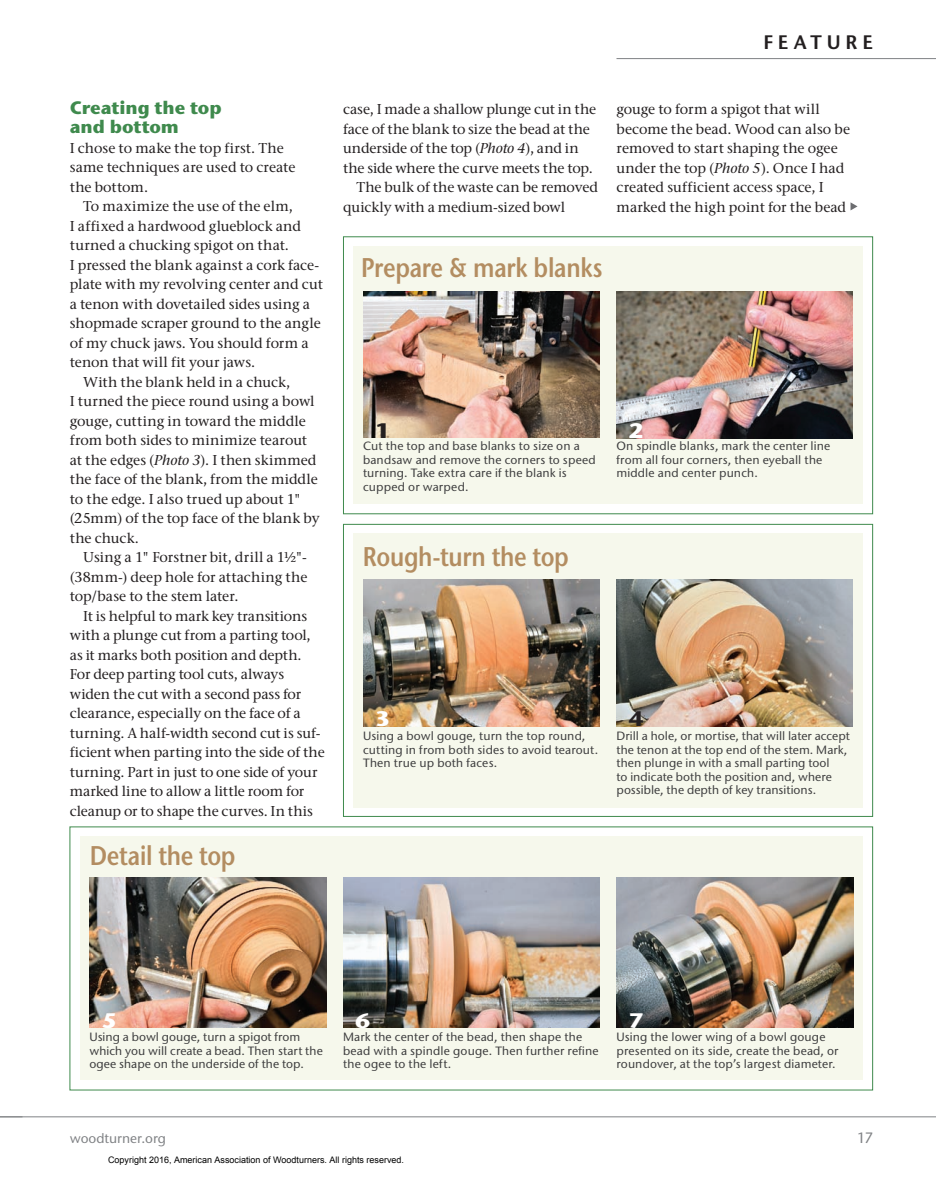
<style>
.page{position:relative;width:936px;height:1193px;background:#fff}
.page>*{position:absolute;margin:0;border:0;box-sizing:border-box;transform-origin:0 0}
.t1{font:600 27px "Stone Sans ITC Pro";letter-spacing:-.015em;color:#b38d61;scale:.85 1}
.t2{font:700 21px "Stone Sans ITC Pro";color:#fff;scale:1.1 1}
.t3{font:700 21px "Stone Sans ITC Pro";color:#231f20;scale:1.1 1}
.t4{font:600 19.5px "Stone Sans ITC Pro";letter-spacing:.255em;color:#231f20}
.t5{font:700 18px/19.5px "Stone Sans ITC Pro";letter-spacing:-.01em;color:#3f8a4d}
.t6{font:500 15px "Stone Sans ITC Pro";color:#808285}
.t7{font:500 14.25px/19.5px "Stone Serif ITC Pro";color:#231f20}
.t8{font:500 13.5px "Stone Sans ITC Pro";color:#808285}
.t9{font:500 12px/13.5px "Stone Sans ITC Pro";letter-spacing:.01em;color:#3e3e3f}
.t10{font:9px "Arial";color:#000}
.s1{font-style:italic}
</style>
<div class="page">
<hr style="left:0;top:1116px;width:936px;height:1px;background:#808285">
<hr style="left:616px;top:58px;width:320px;height:1px;background:#808285">
<svg style="left:0;top:1116px;width:22px;height:1px"></svg>
<svg style="left:851px;top:202px;width:7px;height:8px"></svg>
<div style="left:343px;top:524px;width:530px;height:292px;border:1px solid #3f8a4d"></div>
<div style="left:353px;top:533px;width:510px;height:274px;background:#f6f8ec"></div>
<img style="left:616px;top:580px;width:237px;height:146px">
<img style="left:363px;top:580px;width:237px;height:146px">
<div style="left:343px;top:236px;width:530px;height:278px;border:1px solid #3f8a4d"></div>
<div style="left:353px;top:246px;width:510px;height:258px;background:#f6f8ec"></div>
<img style="left:616px;top:292px;width:237px;height:146px">
<img style="left:363px;top:292px;width:237px;height:146px">
<div style="left:80px;top:836px;width:783px;height:244px;background:#f6f8ec"></div>
<img style="left:89px;top:877px;width:237px;height:151px">
<img style="left:343px;top:877px;width:257px;height:151px">
<img style="left:616px;top:877px;width:237px;height:151px">
<h3 class="t4" style="left:763px;top:30px;width:111px">FEATURE</h3>
<p class="t5" style="left:70px;top:98px;width:153px">Creating the top and bottom</p>
<p class="t7" style="left:70px;top:138px;width:227px">I chose to make the top first. The same techniques are used to create the bottom.</p>
<p class="t7" style="left:83px;top:197px;width:211px">To maximize the use of the elm,</p>
<p class="t7" style="left:70px;top:216px;width:233px">I affixed a hardwood glueblock and</p>
<p class="t7" style="left:70px;top:236px;width:221px">turned a chucking spigot on that.</p>
<p class="t7" style="left:70px;top:255px;width:251px">I pressed the blank against a cork face-</p>
<p class="t7" style="left:70px;top:275px;width:255px">plate with my revolving center and cut</p>
<p class="t7" style="left:70px;top:294px;width:242px">a tenon with dovetailed sides using a</p>
<p class="t7" style="left:70px;top:314px;width:253px">shopmade scraper ground to the angle</p>
<p class="t7" style="left:70px;top:333px;width:240px">of my chuck jaws. You should form a</p>
<p class="t7" style="left:70px;top:353px;width:187px">tenon that will fit your jaws.</p>
<p class="t7" style="left:83px;top:372px;width:209px">With the blank held in a chuck,</p>
<p class="t7" style="left:70px;top:392px;width:246px">I turned the piece round using a bowl</p>
<p class="t7" style="left:70px;top:411px;width:238px">gouge, cutting in toward the middle</p>
<p class="t7" style="left:70px;top:431px;width:239px">from both sides to minimize tearout</p>
<p class="t7" style="left:70px;top:450px;width:248px">at the edges (<span class="s1">Photo 3</span>). I then skimmed</p>
<p class="t7" style="left:70px;top:470px;width:250px">the face of the blank, from the middle</p>
<p class="t7" style="left:70px;top:489px;width:233px">to the edge. I also trued up about 1"</p>
<p class="t7" style="left:70px;top:508px;width:252px">(25mm) of the top face of the blank by</p>
<p class="t7" style="left:70px;top:528px;width:71px">the chuck.</p>
<p class="t7" style="left:83px;top:547px;width:225px">Using a 1" Forstner bit, drill a 1½"-</p>
<p class="t7" style="left:70px;top:567px;width:239px">(38mm-) deep hole for attaching the</p>
<p class="t7" style="left:70px;top:586px;width:170px">top/base to the stem later.</p>
<p class="t7" style="left:83px;top:606px;width:225px">It is helpful to mark key transitions</p>
<p class="t7" style="left:70px;top:625px;width:242px">with a plunge cut from a parting tool,</p>
<p class="t7" style="left:70px;top:645px;width:233px">as it marks both position and depth.</p>
<p class="t7" style="left:70px;top:664px;width:216px">For deep parting tool cuts, always</p>
<p class="t7" style="left:70px;top:684px;width:233px">widen the cut with a second pass for</p>
<p class="t7" style="left:70px;top:703px;width:233px">clearance, especially on the face of a</p>
<p class="t7" style="left:70px;top:723px;width:252px">turning. A half-width second cut is suf-</p>
<p class="t7" style="left:70px;top:742px;width:256px">ficient when parting into the side of the</p>
<p class="t7" style="left:70px;top:762px;width:249px">turning. Part in just to one side of your</p>
<p class="t7" style="left:70px;top:781px;width:236px">marked line to allow a little room for</p>
<p class="t7" style="left:70px;top:801px;width:245px">cleanup or to shape the curves. In this</p>
<h1 class="t1" style="left:90px;top:838px;width:173px">Detail the top</h1>
<p class="t7" style="left:343px;top:99px;width:255px">case, I made a shallow plunge cut in the</p>
<p class="t7" style="left:343px;top:119px;width:248px">face of the blank to size the bead at the</p>
<p class="t7" style="left:343px;top:138px;width:237px">underside of the top (<span class="s1">Photo 4</span>), and in</p>
<p class="t7" style="left:343px;top:158px;width:251px">the side where the curve meets the top.</p>
<p class="t7" style="left:357px;top:177px;width:243px">The bulk of the waste can be removed</p>
<p class="t7" style="left:343px;top:197px;width:224px">quickly with a medium-sized bowl</p>
<p class="t7" style="left:616px;top:99px;width:235px">gouge to form a spigot that will become the bead. Wood can also be removed to start shaping the ogee under the top (<span class="s1">Photo 5</span>). Once I had created sufficient access space, I marked the high point for the bead</p>
<h1 class="t1" style="left:361px;top:251px;width:286px">Prepare &amp; mark blanks</h1>
<h2 class="t3" style="left:375px;top:417px;width:16px">1</h2>
<h2 class="t2" style="left:629px;top:417px;width:16px">2</h2>
<p class="t9" style="left:363px;top:439px;width:234px">Cut the top and base blanks to size on a bandsaw and remove the corners to speed turning. Take extra care if the blank is cupped or warped.</p>
<p class="t9" style="left:616px;top:439px;width:215px">On spindle blanks, mark the center line from all four corners, then eyeball the middle and center punch.</p>
<h1 class="t1" style="left:363px;top:539px;width:244px">Rough-turn the top</h1>
<h2 class="t2" style="left:375px;top:705px;width:16px">3</h2>
<h2 class="t3" style="left:629px;top:705px;width:16px">4</h2>
<p class="t9" style="left:363px;top:729px;width:237px">Using a bowl gouge, turn the top round, cutting in from both sides to avoid tearout.<br>Then true up both faces.</p>
<p class="t9" style="left:616px;top:729px;width:235px">Drill a hole, or mortise, that will later accept the tenon at the top end of the stem. Mark, then plunge in with a small parting tool<br>to indicate both the position and, where possible, the depth of key transitions.</p>
<h2 class="t2" style="left:102px;top:1007px;width:16px">5</h2>
<h2 class="t2" style="left:355px;top:1007px;width:16px">6</h2>
<h2 class="t2" style="left:629px;top:1007px;width:16px">7</h2>
<p class="t9" style="left:90px;top:1030px;width:235px">Using a bowl gouge, turn a spigot from which you will create a bead. Then start the ogee shape on the underside of the top.</p>
<p class="t9" style="left:343px;top:1030px;width:257px">Mark the center of the bead, then shape the bead with a spindle gouge. Then further refine the ogee to the left.</p>
<p class="t9" style="left:616px;top:1030px;width:224px">Using the lower wing of a bowl gouge presented on its side, create the bead, or roundover, at the top’s largest diameter.</p>
<p class="t8" style="left:70px;top:1129px;width:98px">woodturner.org</p>
<p class="t6" style="left:857px;top:1128px;width:17px">17</p>
<p class="t10" style="left:108px;top:1154px;width:298px">Copyright 2016, American Association of Woodturners. All rights reserved.</p>
</div>
